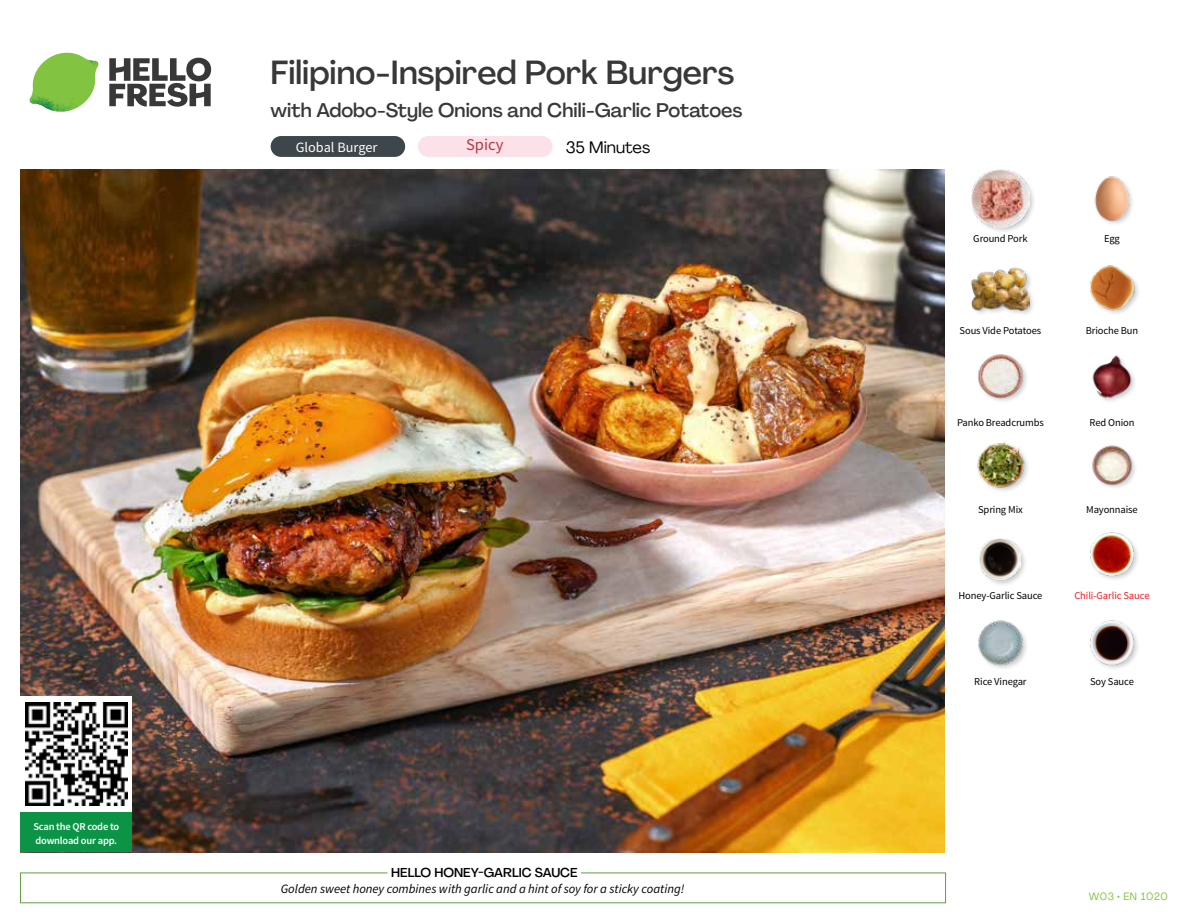
<style>
.page{position:relative;width:1188px;height:918px;background:#fff}
.page>*{position:absolute;margin:0;border:0;box-sizing:border-box;transform-origin:0 0}
.t1{font:500 33px "Agrandir";color:#383839}
.t2{font:500 19.5px "Agrandir";color:#383839}
.t3{font:16.5px "Agrandir";color:#000}
.t4{font:16.5px "Source Sans Pro";color:#b33841}
.t5{font:14.25px "Source Sans Pro";color:#fff}
.t6{font:italic 12.75px "Source Sans Pro";color:#000}
.t7{font:500 12.75px "Agrandir";color:#000}
.t8{font:10.5px "Source Sans Pro";letter-spacing:-.01em;color:#000}
.t9{font:600 10.5px/13.5px "Source Sans Pro";letter-spacing:-.02em;color:#fff}
.t10{font:10.5px "Source Sans Pro";letter-spacing:-.01em;color:#ed1d24}
.t11{font:10.5px "Agrandir";letter-spacing:.05em;color:#82c341}
</style>
<div class="page">
<svg style="left:109px;top:57px;width:102px;height:50px"></svg>
<svg style="left:34px;top:53px;width:62px;height:40px"></svg>
<img style="left:67px;top:53px;width:32px;height:26px">
<img style="left:33px;top:75px;width:59px;height:11px">
<img style="left:29px;top:79px;width:61px;height:33px">
<img style="left:65px;top:86px;width:27px;height:25px">
<div style="left:20px;top:873px;width:926px;height:30px;border:1px solid #609f43"></div>
<div style="left:388px;top:865px;width:193px;height:15px;background:#fff"></div>
<img style="left:21px;top:170px;width:924px;height:682px">
<div style="left:271px;top:136px;width:134px;height:21px;background:#3d464a;border-radius:10px"></div>
<div style="left:418px;top:136px;width:135px;height:21px;background:#fce1e9;border-radius:10px"></div>
<img style="left:1090px;top:620px;width:48px;height:49px">
<img style="left:978px;top:620px;width:49px;height:49px">
<img style="left:1090px;top:532px;width:48px;height:47px">
<div style="left:978px;top:538px;width:50px;height:49px;background:#000;opacity:.2"></div>
<img style="left:979px;top:539px;width:41px;height:41px">
<img style="left:1092px;top:445px;width:43px;height:43px">
<img style="left:977px;top:442px;width:51px;height:49px">
<img style="left:1092px;top:355px;width:43px;height:46px">
<img style="left:977px;top:354px;width:50px;height:47px">
<img style="left:1090px;top:265px;width:48px;height:49px">
<div style="left:971px;top:267px;width:64px;height:50px;background:#000;opacity:.2"></div>
<img style="left:972px;top:267px;width:57px;height:49px">
<img style="left:1094px;top:176px;width:38px;height:48px">
<div style="left:970px;top:168px;width:66px;height:66px;background:#000;opacity:.2"></div>
<img style="left:972px;top:170px;width:57px;height:57px">
<div style="left:21px;top:811px;width:111px;height:41px;background:#0b9446"></div>
<div style="left:21px;top:696px;width:111px;height:115px;background:#fff"></div>
<img style="left:25px;top:703px;width:103px;height:102px">
<h1 class="t1" style="left:271px;top:52px;width:465px">Filipino-Inspired Pork Burgers</h1>
<h2 class="t2" style="left:271px;top:98px;width:473px">with Adobo-Style Onions and Chili-Garlic Potatoes</h2>
<h3 class="t5" style="left:296px;top:138px;width:83px">Global Burger</h3>
<h3 class="t4" style="left:466px;top:135px;width:39px">Spicy</h3>
<h3 class="t3" style="left:566px;top:137px;width:86px">35 Minutes</h3>
<p class="t9" style="left:33px;top:820px;width:87px">Scan the QR code to download our app.</p>
<p class="t7" style="left:391px;top:864px;width:188px">HELLO HONEY-GARLIC SAUCE</p>
<p class="t6" style="left:281px;top:881px;width:405px">Golden sweet honey combines with garlic and a hint of soy for a sticky coating!</p>
<p class="t8" style="left:973px;top:232px;width:56px">Ground Pork</p>
<p class="t8" style="left:960px;top:324px;width:83px">Sous Vide Potatoes</p>
<p class="t8" style="left:1104px;top:232px;width:17px">Egg</p>
<p class="t8" style="left:1086px;top:324px;width:54px">Brioche Bun</p>
<p class="t8" style="left:957px;top:416px;width:88px">Panko Breadcrumbs</p>
<p class="t8" style="left:1089px;top:416px;width:47px">Red Onion</p>
<p class="t8" style="left:978px;top:503px;width:46px">Spring Mix</p>
<p class="t8" style="left:1086px;top:503px;width:53px">Mayonnaise</p>
<p class="t8" style="left:958px;top:589px;width:86px">Honey-Garlic Sauce</p>
<p class="t10" style="left:1074px;top:589px;width:77px">Chili-Garlic Sauce</p>
<p class="t8" style="left:974px;top:675px;width:54px">Rice Vinegar</p>
<p class="t8" style="left:1090px;top:675px;width:45px">Soy Sauce</p>
<p class="t11" style="left:1089px;top:890px;width:81px">W03 • EN 1020</p>
</div>
